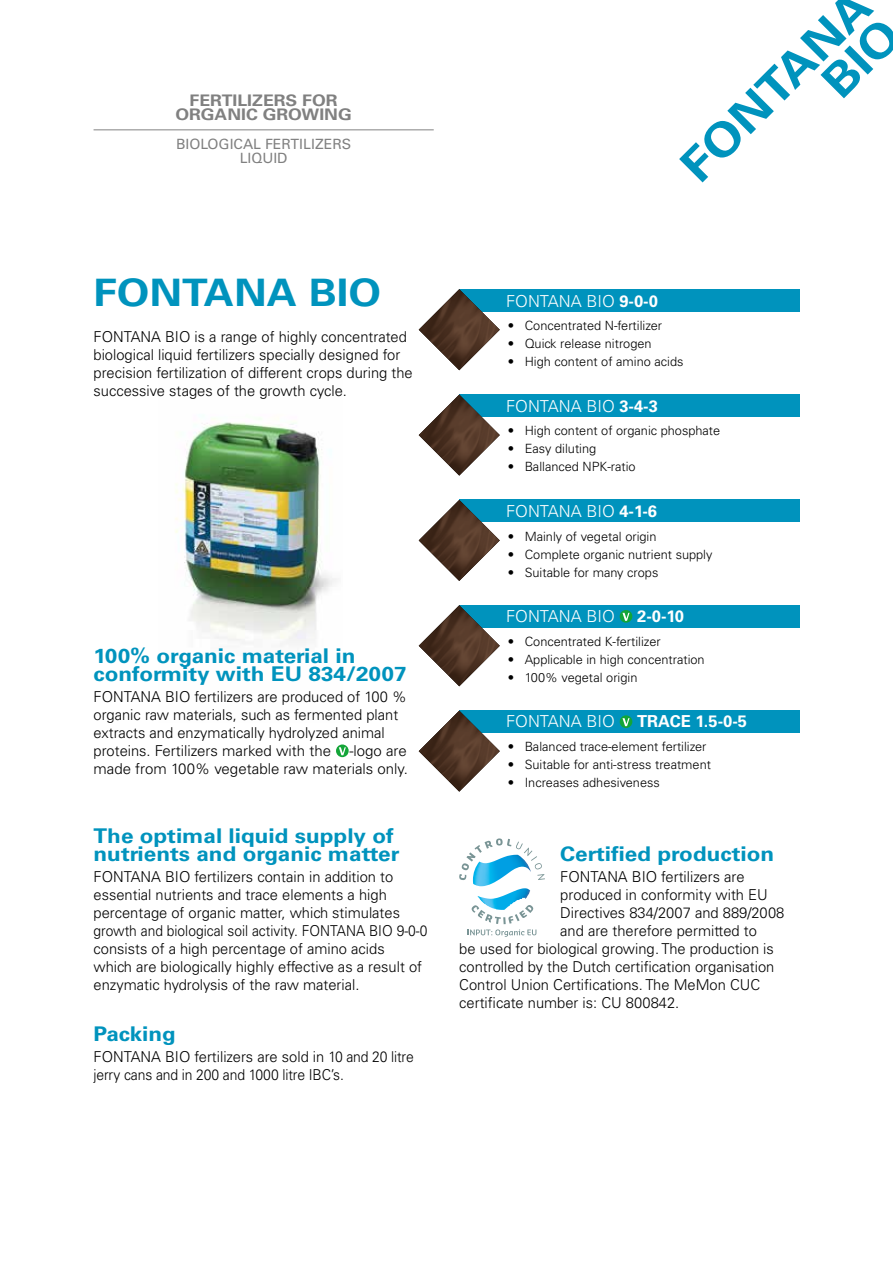
<style>
.page{position:relative;width:893px;height:1263px;background:#fff}
.page>*{position:absolute;margin:0;border:0;box-sizing:border-box;transform-origin:0 0}
.t1{font:700 45.9px/40.5px "Univers";color:#0093bd;text-align:right;scale:1.11 1}
.t2{font:700 37.8px "Univers";color:#0093bd;scale:1.11 1}
.t3{font:700 20.25px/18px "Univers";color:#0093bd;scale:1.11 1}
.t4{font:300 16.5px "Univers";color:#fff}
.t5{font:700 16.5px "Univers";color:#fff}
.t6{font:700 15.9px/14.1px "Univers";color:#000;text-align:center;scale:1.11 1}
.t7{font:300 15px/18px "Univers";color:#000}
.t8{font:14.1px/14.1px "Univers";color:#000;text-align:center}
.t9{font:300 12.75px "Univers";color:#000}
.s1{font-weight:700}
</style>
<div class="page">
<div style="left:459px;top:605px;width:340px;height:22px;background:#0093bd"></div>
<svg style="left:620px;top:610px;width:12px;height:13px"></svg>
<svg style="left:622px;top:613px;width:8px;height:8px"></svg>
<img style="left:175px;top:418px;width:162px;height:228px">
<svg style="left:336px;top:744px;width:13px;height:13px"></svg>
<svg style="left:339px;top:747px;width:7px;height:8px"></svg>
<svg style="left:459px;top:838px;width:86px;height:42px"></svg>
<img style="left:477px;top:888px;width:53px;height:17px">
<img style="left:473px;top:855px;width:58px;height:31px">
<svg style="left:468px;top:905px;width:68px;height:32px"></svg>
<img style="left:419px;top:605px;width:81px;height:81px">
<div style="left:459px;top:711px;width:340px;height:22px;background:#0093bd"></div>
<svg style="left:620px;top:715px;width:12px;height:13px"></svg>
<svg style="left:622px;top:718px;width:8px;height:8px"></svg>
<img style="left:419px;top:711px;width:81px;height:81px">
<div style="left:459px;top:289px;width:340px;height:22px;background:#0093bd"></div>
<img style="left:419px;top:289px;width:81px;height:81px">
<div style="left:459px;top:500px;width:340px;height:22px;background:#0093bd"></div>
<img style="left:419px;top:500px;width:81px;height:81px">
<div style="left:459px;top:394px;width:340px;height:23px;background:#0093bd"></div>
<img style="left:419px;top:394px;width:81px;height:82px">
<hr style="left:94px;top:130px;width:340px;height:1px;background:#000">
<p class="t6" style="left:175px;top:94px;width:160px">FERTILIZERS FOR<br>ORGANIC GROWING</p>
<p class="t8" style="left:176px;top:137px;width:177px">BIOLOGICAL FERTILIZERS<br>LIQUID</p>
<h1 class="t1" style="left:675px;top:159px;width:224px;rotate:-45deg">FONTANA<br>BIO</h1>
<h2 class="t2" style="left:94px;top:271px;width:261px">FONTANA BIO</h2>
<p class="t7" style="left:94px;top:328px;width:321px">FONTANA BIO is a range of highly concentrated biological liquid fertilizers specially designed for precision fertilization of different crops during the successive stages of the growth cycle.</p>
<h3 class="t3" style="left:94px;top:647px;width:283px">100% organic material in conformity with EU 834/2007</h3>
<p class="t7" style="left:94px;top:688px;width:316px">FONTANA BIO fertilizers are produced of 100 % organic raw materials, such as fermented plant extracts and enzymatically hydrolyzed animal proteins. Fertilizers marked with the -logo are made from 100% vegetable raw materials only.</p>
<h3 class="t3" style="left:94px;top:827px;width:277px">The optimal liquid supply of nutrients and organic matter</h3>
<p class="t7" style="left:94px;top:868px;width:335px">FONTANA BIO fertilizers contain in addition to essential nutrients and trace elements a high percentage of organic matter, which stimulates growth and biological soil activity. FONTANA BIO 9-0-0 consists of a high percentage of amino acids<br>which are biologically highly effective as a result of enzymatic hydrolysis of the raw material.</p>
<h3 class="t3" style="left:94px;top:1025px;width:76px">Packing</h3>
<p class="t7" style="left:94px;top:1048px;width:322px">FONTANA BIO fertilizers are sold in 10 and 20 litre jerry cans and in 200 and 1000 litre IBC’s.</p>
<p class="t4" style="left:506px;top:291px;width:153px">FONTANA BIO <span class="s1">9-0-0</span></p>
<p class="t9" style="left:508px;top:318px;width:156px">• Concentrated N-fertilizer</p>
<p class="t9" style="left:508px;top:336px;width:145px">• Quick release nitrogen</p>
<p class="t9" style="left:508px;top:354px;width:177px">• High content of amino acids</p>
<p class="t4" style="left:506px;top:396px;width:153px">FONTANA BIO <span class="s1">3-4-3</span></p>
<p class="t9" style="left:508px;top:423px;width:214px">• High content of organic phosphate</p>
<p class="t9" style="left:508px;top:441px;width:90px">• Easy diluting</p>
<p class="t9" style="left:508px;top:459px;width:129px">• Ballanced NPK-ratio</p>
<p class="t4" style="left:506px;top:502px;width:152px">FONTANA BIO <span class="s1">4-1-6</span></p>
<p class="t9" style="left:508px;top:528px;width:150px">• Mainly of vegetal origin</p>
<p class="t9" style="left:508px;top:546px;width:206px">• Complete organic nutrient supply</p>
<p class="t9" style="left:508px;top:564px;width:152px">• Suitable for many crops</p>
<p class="t4" style="left:506px;top:606px;width:110px">FONTANA BIO</p>
<p class="t5" style="left:637px;top:606px;width:48px">2-0-10</p>
<p class="t9" style="left:508px;top:634px;width:154px">• Concentrated K-fertilizer</p>
<p class="t9" style="left:508px;top:652px;width:198px">• Applicable in high concentration</p>
<p class="t9" style="left:508px;top:670px;width:131px">• 100% vegetal origin</p>
<p class="t4" style="left:506px;top:711px;width:110px">FONTANA BIO</p>
<p class="t5" style="left:637px;top:712px;width:111px">TRACE 1.5-0-5</p>
<p class="t9" style="left:508px;top:739px;width:200px">• Balanced trace-element fertilizer</p>
<p class="t9" style="left:508px;top:757px;width:205px">• Suitable for anti-stress treatment</p>
<p class="t9" style="left:508px;top:775px;width:154px">• Increases adhesiveness</p>
<h3 class="t3" style="left:560px;top:845px;width:194px">Certified production</h3>
<p class="t7" style="left:560px;top:868px;width:186px">FONTANA BIO fertilizers are</p>
<p class="t7" style="left:560px;top:886px;width:209px">produced in conformity with EU</p>
<p class="t7" style="left:560px;top:904px;width:226px">Directives 834/2007 and 889/2008</p>
<p class="t7" style="left:560px;top:922px;width:198px">and are therefore permitted to</p>
<p class="t7" style="left:459px;top:940px;width:316px">be used for biological growing. The production is</p>
<p class="t7" style="left:459px;top:958px;width:317px">controlled by the Dutch certification organisation</p>
<p class="t7" style="left:459px;top:976px;width:303px">Control Union Certifications. The MeMon CUC</p>
<p class="t7" style="left:459px;top:994px;width:222px">certificate number is: CU 800842.</p>
</div>
